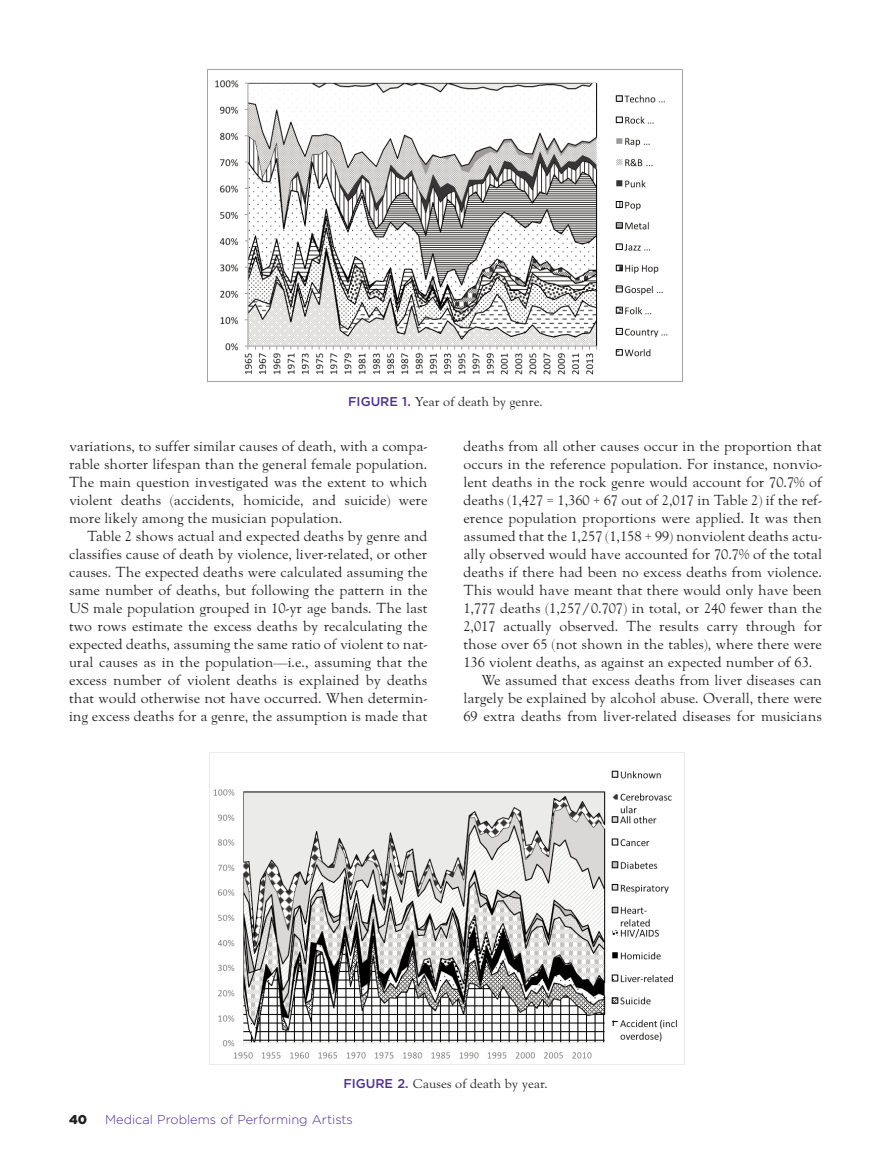
<style>
.page{position:relative;width:891px;height:1175px;background:#fff}
.page>*{position:absolute;margin:0;border:0;box-sizing:border-box;transform-origin:0 0}
.t1{font:14.25px/18px "LTC Goudy Oldstyle Pro";color:#231f20;text-align:justify}
.t2{font:12.75px "LTC Goudy Oldstyle Pro";color:#231f20}
.t3{font:300 12.75px "Gotham";color:#4f2e90}
.t4{font:900 12.75px "Gotham";color:#231f20}
.s1{font-family:"Gotham";font-weight:500;color:#4f2e90}
</style>
<div class="page">
<img style="left:208px;top:69px;width:475px;height:312px">
<img style="left:210px;top:752px;width:474px;height:307px">
<p class="t2" style="left:348px;top:397px;width:196px"><span class="s1">FIGURE 1.</span> Year of death by genre.</p>
<p class="t1" style="left:69px;top:438px;width:360px">variations, to suffer similar causes of death, with a compa&shy;rable shorter lifespan than the general female population.<br>The main question investigated was the extent to which violent deaths (accidents, homicide, and suicide) were more likely among the musician population.</p>
<p class="t1" style="left:69px;top:528px;width:360px;text-indent:18px">Table 2 shows actual and expected deaths by genre and classifies cause of death by violence, liver-related, or other causes. The expected deaths were calculated assuming the same number of deaths, but following the pattern in the US male population grouped in 10-yr age bands. The last two rows estimate the excess deaths by recalculating the expected deaths, assuming the same ratio of violent to nat&shy;ural causes as in the population—i.e., assuming that the excess number of violent deaths is explained by deaths that would otherwise not have occurred. When determin&shy;ing excess deaths for a genre, the assumption is made that</p>
<p class="t1" style="left:463px;top:438px;width:360px">deaths from all other causes occur in the proportion that</p>
<p class="t1" style="left:463px;top:456px;width:360px">occurs in the reference population. For instance, nonvio-</p>
<p class="t1" style="left:463px;top:474px;width:360px">lent deaths in the rock genre would account for 70.7% of</p>
<p class="t1" style="left:463px;top:492px;width:360px">deaths (1,427 = 1,360 + 67 out of 2,017 in Table 2) if the ref-</p>
<p class="t1" style="left:463px;top:510px;width:360px">erence population proportions were applied. It was then</p>
<p class="t1" style="left:463px;top:528px;width:360px">assumed that the 1,257 (1,158 + 99) nonviolent deaths actu-</p>
<p class="t1" style="left:463px;top:546px;width:360px">ally observed would have accounted for 70.7% of the total</p>
<p class="t1" style="left:463px;top:564px;width:360px">deaths if there had been no excess deaths from violence.</p>
<p class="t1" style="left:463px;top:582px;width:360px">This would have meant that there would only have been</p>
<p class="t1" style="left:463px;top:600px;width:360px">1,777 deaths (1,257/0.707) in total, or 240 fewer than the</p>
<p class="t1" style="left:463px;top:618px;width:360px">2,017 actually observed. The results carry through for</p>
<p class="t1" style="left:463px;top:636px;width:360px">those over 65 (not shown in the tables), where there were</p>
<p class="t1" style="left:463px;top:654px;width:350px">136 violent deaths, as against an expected number of 63.</p>
<p class="t1" style="left:482px;top:672px;width:342px">We assumed that excess deaths from liver diseases can</p>
<p class="t1" style="left:463px;top:690px;width:360px">largely be explained by alcohol abuse. Overall, there were</p>
<p class="t1" style="left:463px;top:708px;width:360px">69 extra deaths from liver-related diseases for musicians</p>
<p class="t2" style="left:343px;top:1078px;width:206px"><span class="s1">FIGURE 2.</span> Causes of death by year.</p>
<p class="t4" style="left:69px;top:1113px;width:20px">40</p>
<p class="t3" style="left:105px;top:1114px;width:249px">Medical Problems of Performing Artists</p>
</div>
